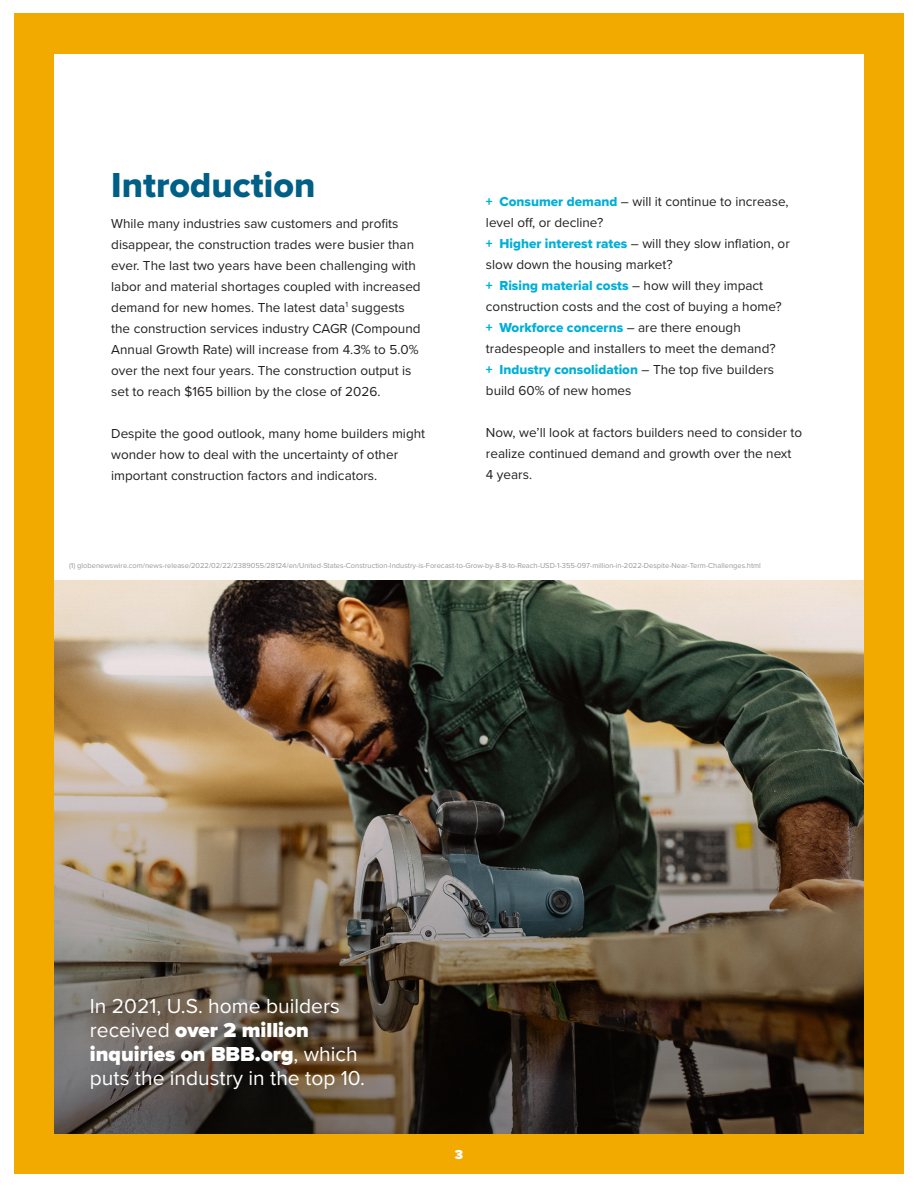
<style>
.page{position:relative;width:918px;height:1188px;background:#fff}
.page>*{position:absolute;margin:0;border:0;box-sizing:border-box;transform-origin:0 0}
.t1{font:36px "Proxima Nova Extrabld";color:#005f86}
.t2{font:21px/24px "Proxima Nova";color:#fff}
.t3{font:13.5px/21px "Proxima Nova";color:#231f20}
.t4{font:900 13.5px "Proxima Nova";color:#fff}
.t5{font:7.5px "Proxima Nova";color:#999}
.s1{font-family:"Proxima Nova Extrabld";color:#00afd7}
.s2{font-weight:900}
</style>
<div class="page">
<div style="left:14px;top:14px;width:890px;height:1160px;background:#f2a900"></div>
<div style="left:54px;top:54px;width:810px;height:1080px;background:#fff"></div>
<img style="left:54px;top:580px;width:810px;height:554px">
<p class="t1" style="left:111px;top:158px;width:206px">Introduction</p>
<p class="t3" style="left:111px;top:212px;width:311px">While many industries saw customers and profits disappear, the construction trades were busier than ever. The last two years have been challenging with labor and material shortages coupled with increased demand for new homes. The latest data<sup>1</sup> suggests the construction services industry CAGR (Compound Annual Growth Rate) will increase from 4.3% to 5.0% over the next four years. The construction output is set to reach $165 billion by the close of 2026.</p>
<p class="t3" style="left:111px;top:422px;width:315px">Despite the good outlook, many home builders might wonder how to deal with the uncertainty of other important construction factors and indicators.</p>
<p class="t3" style="left:486px;top:191px;width:304px"><span class="s1">+ Consumer demand</span> – will it continue to increase, level off, or decline?</p>
<p class="t3" style="left:486px;top:233px;width:305px"><span class="s1">+ Higher interest rates</span> – will they slow inflation, or slow down the housing market?</p>
<p class="t3" style="left:486px;top:275px;width:297px"><span class="s1">+ Rising material costs</span> – how will they impact construction costs and the cost of buying a home?</p>
<p class="t3" style="left:486px;top:317px;width:291px"><span class="s1">+ Workforce concerns</span> – are there enough tradespeople and installers to meet the demand?</p>
<p class="t3" style="left:486px;top:359px;width:290px"><span class="s1">+ Industry consolidation</span> – The top five builders build 60% of new homes</p>
<p class="t3" style="left:486px;top:422px;width:318px">Now, we’ll look at factors builders need to consider to realize continued demand and growth over the next<br>4 years.</p>
<p class="t5" style="left:69px;top:560px;width:693px">(1) globenewswire.com/news-release/2022/02/22/2389055/28124/en/United-States-Construction-Industry-is-Forecast-to-Grow-by-8-8-to-Reach-USD-1-355-097-million-in-2022-Despite-Near-Term-Challenges.html</p>
<p class="t2" style="left:90px;top:993px;width:277px">In 2021, U.S. home builders received <span class="s2">over 2 million inquiries on BBB.org</span>, which puts the industry in the top 10.</p>
<p class="t4" style="left:455px;top:1145px;width:10px">3</p>
</div>
